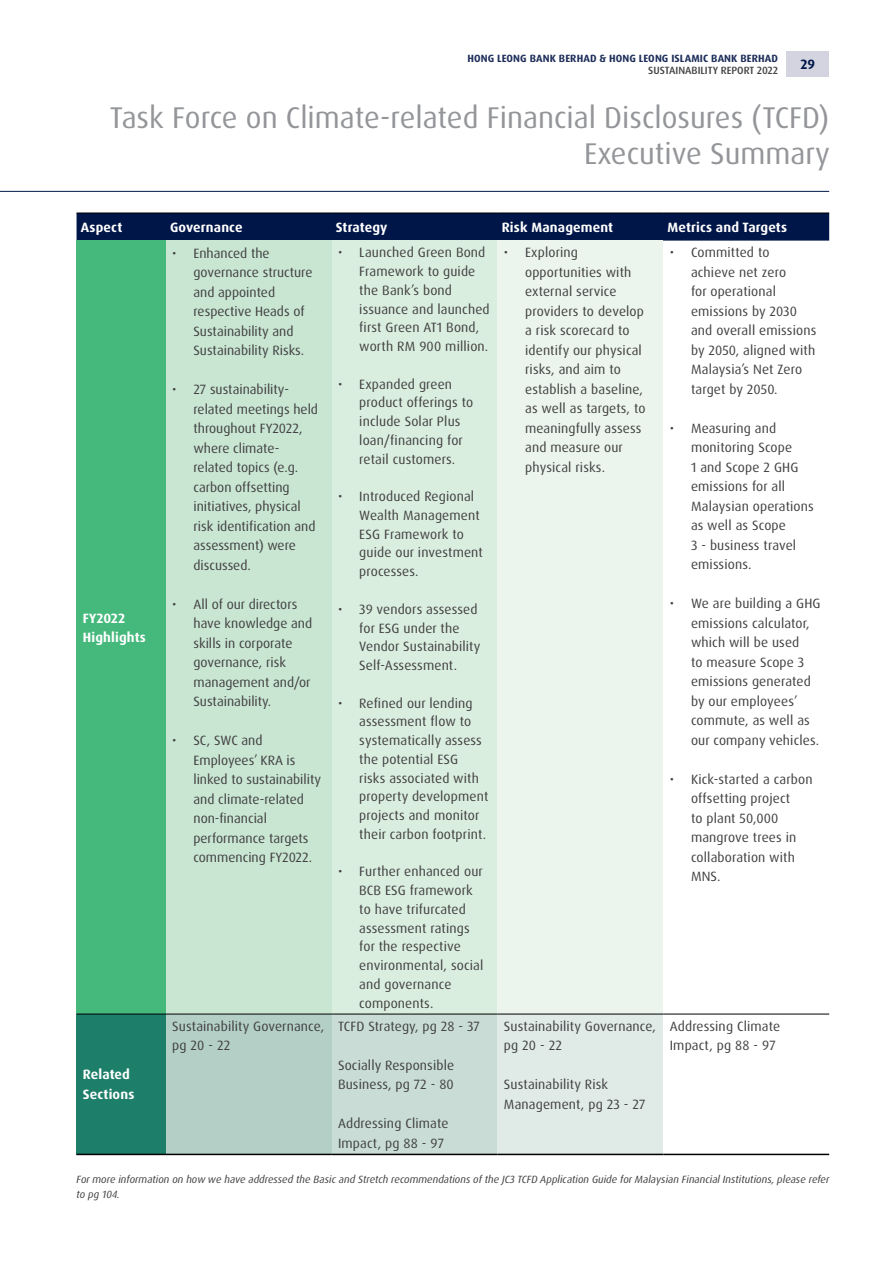
<style>
.page{position:relative;width:893px;height:1263px;background:#fff}
.page>*{position:absolute;margin:0;border:0;box-sizing:border-box;transform-origin:0 0}
.t1{font:30px/36px "Dax OT";color:#939598;text-align:right}
.t2{font:13.5px/19.5px "Dax OT";letter-spacing:.01em;color:#414042}
.t3{font:700 13.5px/19.5px "Dax OT";letter-spacing:.01em;color:#fff}
.t4{font:700 13.5px "Dax OT";color:#001648}
.t5{font:italic 10.5px/15px "Dax OT";color:#414042}
.t6{font:700 10.5px "Dax OT";letter-spacing:.01em;color:#1d2e5a}
.t7{font:500 10.5px "Dax OT";color:#414042}
</style>
<div class="page">
<hr style="left:0;top:191px;width:829px;height:1px;background:#001648">
<div style="left:787px;top:51px;width:42px;height:26px;background:#d3d4e0"></div>
<div style="left:77px;top:214px;width:752px;height:27px;background:#001648"></div>
<div style="left:77px;top:241px;width:89px;height:773px;background:#45b97c"></div>
<div style="left:166px;top:241px;width:166px;height:773px;background:#c9e6d2"></div>
<div style="left:332px;top:241px;width:165px;height:773px;background:#daeedf"></div>
<div style="left:497px;top:241px;width:166px;height:773px;background:#ebf5ed"></div>
<div style="left:77px;top:1014px;width:89px;height:140px;background:#1d7f6a"></div>
<div style="left:166px;top:1014px;width:166px;height:140px;background:#b3cfc6"></div>
<div style="left:332px;top:1014px;width:165px;height:140px;background:#c9ddd6"></div>
<div style="left:497px;top:1014px;width:166px;height:140px;background:#e0ebe7"></div>
<hr style="left:77px;top:1154px;width:89px;height:1px;background:#000">
<hr style="left:166px;top:1154px;width:166px;height:1px;background:#000">
<hr style="left:332px;top:1154px;width:165px;height:1px;background:#000">
<hr style="left:497px;top:1154px;width:166px;height:1px;background:#000">
<hr style="left:663px;top:1154px;width:166px;height:1px;background:#000">
<hr style="left:77px;top:1014px;width:89px;height:1px;background:#000">
<hr style="left:166px;top:1014px;width:166px;height:1px;background:#000">
<hr style="left:332px;top:1014px;width:165px;height:1px;background:#000">
<hr style="left:497px;top:1014px;width:166px;height:1px;background:#000">
<hr style="left:663px;top:1014px;width:166px;height:1px;background:#000">
<hr style="left:77px;top:213px;width:89px;height:1px;background:#000">
<hr style="left:166px;top:213px;width:166px;height:1px;background:#000">
<hr style="left:332px;top:213px;width:165px;height:1px;background:#000">
<hr style="left:497px;top:213px;width:166px;height:1px;background:#000">
<hr style="left:663px;top:213px;width:166px;height:1px;background:#000">
<p class="t6" style="left:467px;top:51px;width:312px">HONG LEONG BANK BERHAD &amp; HONG LEONG ISLAMIC BANK BERHAD</p>
<p class="t7" style="left:648px;top:64px;width:131px">SUSTAINABILITY REPORT 2022</p>
<p class="t4" style="left:801px;top:56px;width:16px">29</p>
<h1 class="t1" style="left:110px;top:100px;width:721px">Task Force on Climate-related Financial Disclosures (TCFD)<br>Executive Summary</h1>
<p class="t3" style="left:81px;top:218px;width:43px">Aspect</p>
<p class="t3" style="left:170px;top:218px;width:74px">Governance</p>
<p class="t3" style="left:336px;top:218px;width:53px">Strategy</p>
<p class="t3" style="left:502px;top:218px;width:113px">Risk Management</p>
<p class="t3" style="left:668px;top:218px;width:121px">Metrics and Targets</p>
<p class="t3" style="left:83px;top:609px;width:64px">FY2022<br>Highlights</p>
<p class="t3" style="left:83px;top:1065px;width:53px">Related<br>Sections</p>
<p class="t2" style="left:193px;top:243px;width:121px;text-indent:-21px">• Enhanced the governance structure and appointed respective Heads of<br>Sustainability and<br>Sustainability Risks.</p>
<p class="t2" style="left:193px;top:380px;width:126px;text-indent:-21px">• 27 sustainability&shy;related meetings held throughout FY2022, where climate&shy;related topics (e.g. carbon offsetting initiatives, physical risk identification and assessment) were discussed.</p>
<p class="t2" style="left:193px;top:594px;width:120px;text-indent:-21px">• All of our directors have knowledge and skills in corporate governance, risk management and/or<br>Sustainability.</p>
<p class="t2" style="left:193px;top:731px;width:129px;text-indent:-21px">• SC, SWC and<br>Employees’ KRA is linked to sustainability and climate-related non-financial performance targets commencing FY2022.</p>
<p class="t2" style="left:359px;top:243px;width:132px;line-height:18.8px;text-indent:-21px">• Launched Green Bond<br>Framework to guide the Bank’s bond issuance and launched first Green AT1 Bond, worth RM 900 million.</p>
<p class="t2" style="left:359px;top:375px;width:116px;line-height:18.8px;text-indent:-21px">• Expanded green product offerings to include Solar Plus loan/financing for retail customers.</p>
<p class="t2" style="left:359px;top:487px;width:125px;line-height:18.8px;text-indent:-21px">• Introduced Regional<br>Wealth Management<br>ESG Framework to guide our investment processes.</p>
<p class="t2" style="left:359px;top:600px;width:123px;line-height:18.8px;text-indent:-21px">• 39 vendors assessed for ESG under the<br>Vendor Sustainability<br>Self-Assessment.</p>
<p class="t2" style="left:359px;top:694px;width:131px;line-height:18.8px;text-indent:-21px">• Refined our lending assessment flow to systematically assess the potential ESG<br>risks associated with property development projects and monitor their carbon footprint.</p>
<p class="t2" style="left:359px;top:862px;width:125px;line-height:18.8px;text-indent:-21px">• Further enhanced our<br>BCB ESG framework to have trifurcated assessment ratings for the respective environmental, social and governance components.</p>
<p class="t2" style="left:172px;top:1016px;width:154px">Sustainability Governance, pg 20 - 22</p>
<p class="t2" style="left:338px;top:1016px;width:143px">TCFD Strategy, pg 28 - 37</p>
<p class="t2" style="left:338px;top:1055px;width:118px">Socially Responsible<br>Business, pg 72 - 80</p>
<p class="t2" style="left:338px;top:1114px;width:112px">Addressing Climate<br>Impact, pg 88 - 97</p>
<p class="t2" style="left:525px;top:243px;width:122px;text-indent:-21px">• Exploring opportunities with external service providers to develop a risk scorecard to identify our physical risks, and aim to establish a baseline, as well as targets, to meaningfully assess and measure our physical risks.</p>
<p class="t2" style="left:691px;top:243px;width:127px;text-indent:-21px">• Committed to achieve net zero<br>for operational emissions by 2030 and overall emissions by 2050, aligned with<br>Malaysia’s Net Zero target by 2050.</p>
<p class="t2" style="left:691px;top:419px;width:124px;text-indent:-21px">• Measuring and monitoring Scope<br>1 and Scope 2 GHG emissions for all<br>Malaysian operations as well as Scope<br>3 - business travel emissions.</p>
<p class="t2" style="left:691px;top:594px;width:131px;text-indent:-21px">• We are building a GHG emissions calculator, which will be used<br>to measure Scope 3 emissions generated by our employees’ commute, as well as our company vehicles.</p>
<p class="t2" style="left:691px;top:769px;width:123px;text-indent:-21px">• Kick-started a carbon offsetting project<br>to plant 50,000 mangrove trees in collaboration with<br>MNS.</p>
<p class="t2" style="left:504px;top:1016px;width:154px">Sustainability Governance, pg 20 - 22</p>
<p class="t2" style="left:504px;top:1075px;width:143px">Sustainability Risk<br>Management, pg 23 - 27</p>
<p class="t2" style="left:670px;top:1016px;width:112px">Addressing Climate<br>Impact, pg 88 - 97</p>
<p class="t5" style="left:77px;top:1172px;width:754px">For more information on how we have addressed the Basic and Stretch recommendations of the JC3 TCFD Application Guide for Malaysian Financial Institutions, please refer to pg 104.</p>
</div>
